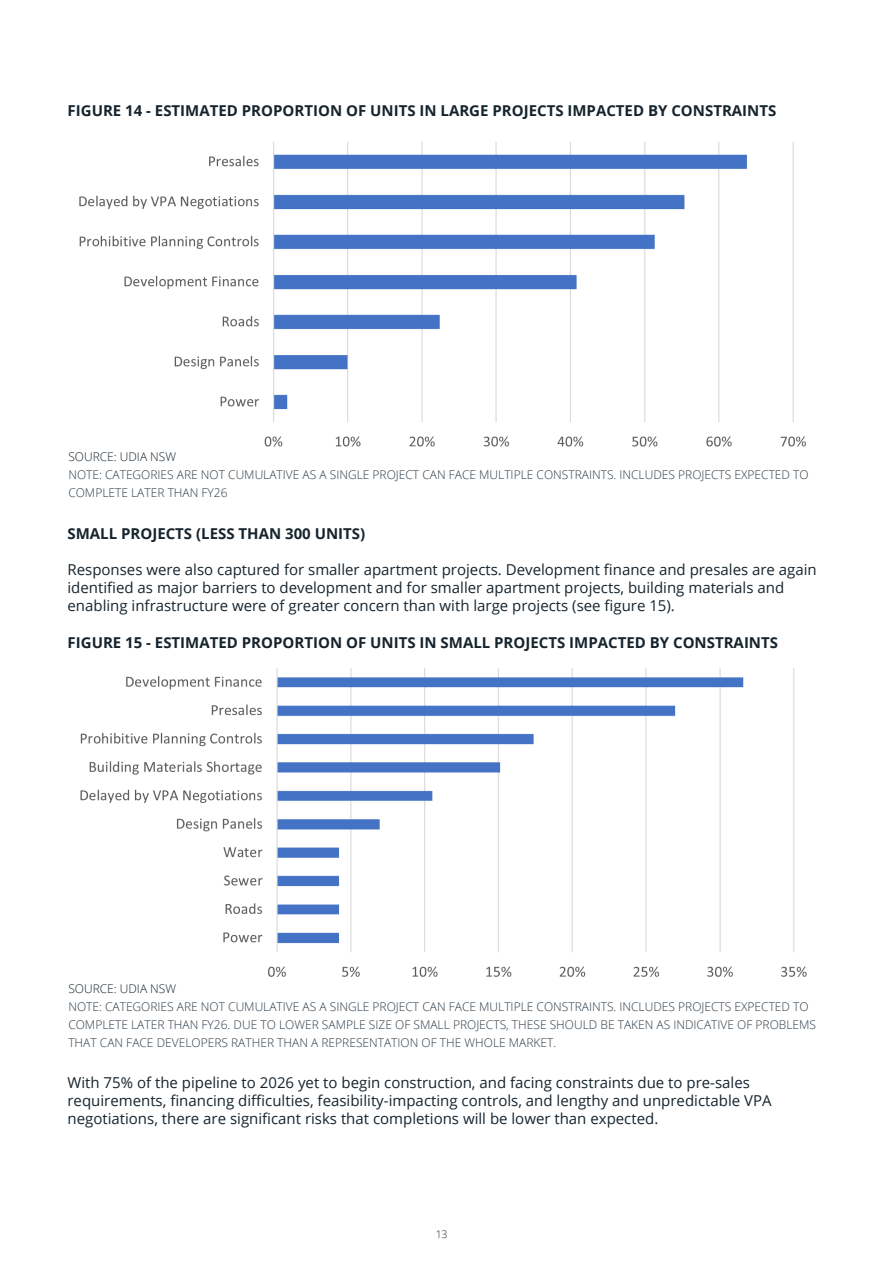
<style>
.page{position:relative;width:893px;height:1263px;background:#fff}
.page>*{position:absolute;margin:0;border:0;box-sizing:border-box;transform-origin:0 0}
.Body_Text{font:15px/18px "Open Sans";color:#16242e}
.Body_Text-2{font:700 15px "Open Sans";color:#16242e}
.Body_Text-3{font:300 12px/18px "Open Sans";color:#2c3a46}
.Body_Text-4{font:300 12px "Open Sans";color:#16242e}
.t1{font:300 10.5px "Open Sans";color:#231f20}
</style>
<div class="page">
<img style="left:79px;top:142px;width:727px;height:305px">
<img style="left:80px;top:668px;width:727px;height:309px">
<p class="Body_Text-2" style="left:68px;top:100px;width:710px">FIGURE 14 - ESTIMATED PROPORTION OF UNITS IN LARGE PROJECTS IMPACTED BY CONSTRAINTS</p>
<p class="Body_Text-4" style="left:68px;top:448px;width:109px">SOURCE: UDIA NSW</p>
<p class="Body_Text-3" style="left:68px;top:465px;width:742px">NOTE: CATEGORIES ARE NOT CUMULATIVE AS A SINGLE PROJECT CAN FACE MULTIPLE CONSTRAINTS. INCLUDES PROJECTS EXPECTED TO<br>COMPLETE LATER THAN FY26</p>
<p class="Body_Text-2" style="left:68px;top:523px;width:299px">SMALL PROJECTS (LESS THAN 300 UNITS)</p>
<p class="Body_Text" style="left:68px;top:560px;width:751px">Responses were also captured for smaller apartment projects. Development finance and presales are again identified as major barriers to development and for smaller apartment projects, building materials and enabling infrastructure were of greater concern than with large projects (see figure 15).</p>
<p class="Body_Text-2" style="left:68px;top:632px;width:712px">FIGURE 15 - ESTIMATED PROPORTION OF UNITS IN SMALL PROJECTS IMPACTED BY CONSTRAINTS</p>
<p class="Body_Text-4" style="left:68px;top:980px;width:109px">SOURCE: UDIA NSW</p>
<p class="Body_Text-3" style="left:68px;top:997px;width:749px">NOTE: CATEGORIES ARE NOT CUMULATIVE AS A SINGLE PROJECT CAN FACE MULTIPLE CONSTRAINTS. INCLUDES PROJECTS EXPECTED TO<br>COMPLETE LATER THAN FY26. DUE TO LOWER SAMPLE SIZE OF SMALL PROJECTS, THESE SHOULD BE TAKEN AS INDICATIVE OF PROBLEMS<br>THAT CAN FACE DEVELOPERS RATHER THAN A REPRESENTATION OF THE WHOLE MARKET.</p>
<p class="Body_Text" style="left:68px;top:1073px;width:705px">With 75% of the pipeline to 2026 yet to begin construction, and facing constraints due to pre-sales requirements, financing difficulties, feasibility-impacting controls, and lengthy and unpredictable VPA negotiations, there are significant risks that completions will be lower than expected.</p>
<p class="t1" style="left:436px;top:1226px;width:13px">13</p>
</div>
